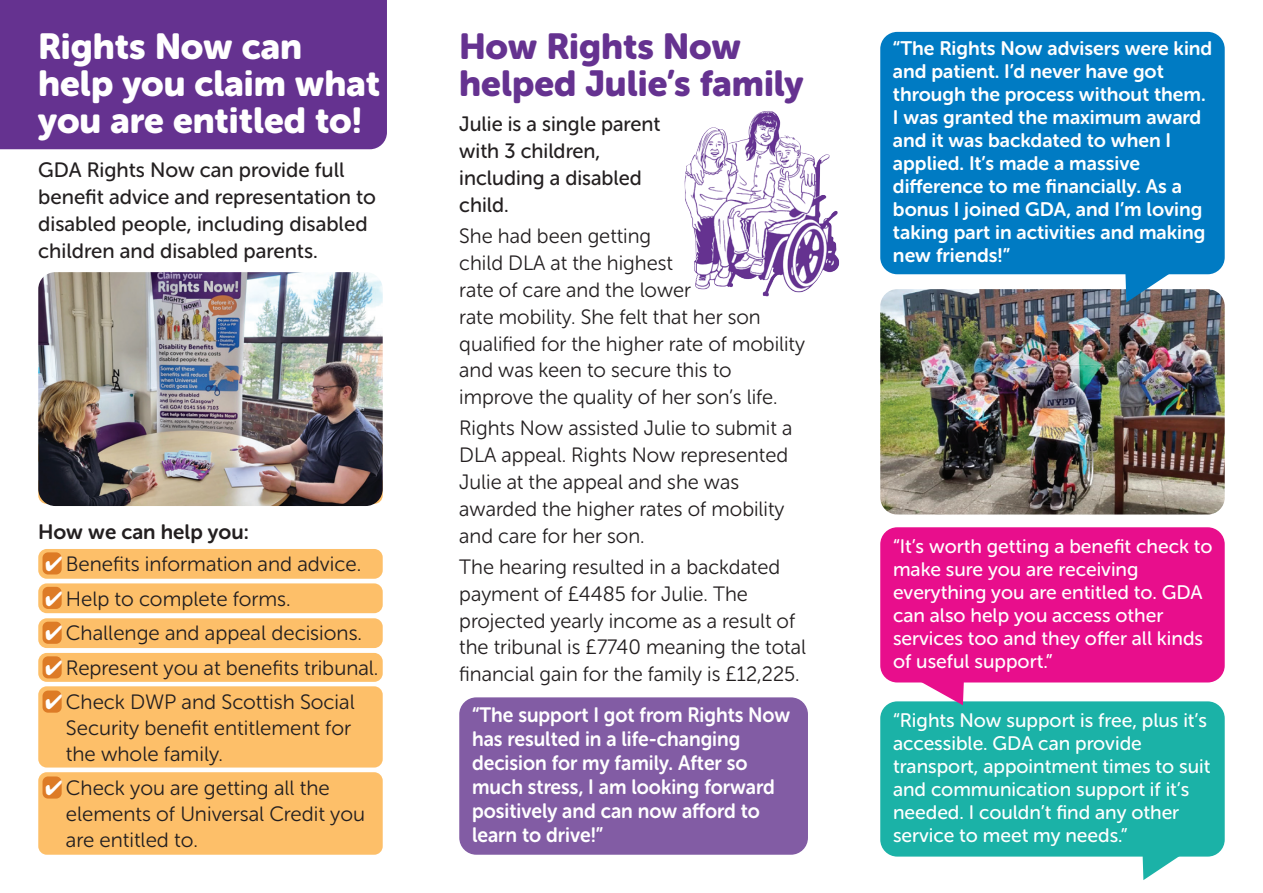
<style>
.page{position:relative;width:1263px;height:893px;background:#fff}
.page>*{position:absolute;margin:0;border:0;box-sizing:border-box;transform-origin:0 0}
.t1{font:36px/37.2px "Museo Sans Rounded 900";color:#fff}
.t2{font:36px/37.2px "Museo Sans Rounded 900";color:#653290}
.t3{font:20.7px/26.8px "Museo Sans Rounded 300";color:#231f20}
.t4{font:20.7px/27px "Museo Sans Rounded 500";color:#231f20}
.t5{font:20.7px/24px "Museo Sans Rounded 700";color:#fff;scale:.94 1}
.t6{font:20.7px "Museo Sans Rounded 700";color:#231f20}
.t7{font:19.5px/23.1px "Museo Sans Rounded 500";color:#fff}
.t8{font:19.5px/23.1px "Museo Sans Rounded 700";color:#fff}
.s1{color:#fff}
</style>
<div class="page">
<div style="left:880px;top:32px;width:345px;height:242px;background:#007bc3;border-radius:17px"></div>
<div style="left:880px;top:701px;width:345px;height:156px;background:#1bb2a7;border-radius:17px"></div>
<div style="left:459px;top:697px;width:349px;height:158px;background:#825ca4;border-radius:17px"></div>
<div style="left:0;top:0;width:387px;height:149px;background:#653290"></div>
<div style="left:38px;top:549px;width:345px;height:30px;background:#fdbf69;border-radius:9px"></div>
<div style="left:43px;top:552px;width:19px;height:22px;background:#dd7b26;border-radius:6px"></div>
<div style="left:38px;top:583px;width:345px;height:30px;background:#fdbf69;border-radius:9px"></div>
<div style="left:43px;top:587px;width:19px;height:22px;background:#dd7b26;border-radius:6px"></div>
<div style="left:38px;top:618px;width:345px;height:30px;background:#fdbf69;border-radius:9px"></div>
<div style="left:43px;top:622px;width:19px;height:22px;background:#dd7b26;border-radius:6px"></div>
<div style="left:38px;top:653px;width:345px;height:29px;background:#fdbf69;border-radius:9px"></div>
<div style="left:43px;top:656px;width:19px;height:22px;background:#dd7b26;border-radius:6px"></div>
<div style="left:38px;top:686px;width:345px;height:81px;background:#fdbf69;border-radius:9px"></div>
<div style="left:43px;top:690px;width:19px;height:23px;background:#dd7b26;border-radius:6px"></div>
<div style="left:38px;top:772px;width:345px;height:83px;background:#fdbf69;border-radius:9px"></div>
<div style="left:43px;top:776px;width:19px;height:23px;background:#dd7b26;border-radius:6px"></div>
<img style="left:38px;top:272px;width:345px;height:234px;border-radius:17px">
<img style="left:685px;top:111px;width:154px;height:186px">
<img style="left:880px;top:289px;width:345px;height:225px;border-radius:17px">
<div style="left:880px;top:527px;width:345px;height:155px;background:#e80e8c;border-radius:17px"></div>
<svg style="left:1125px;top:274px;width:49px;height:28px"></svg>
<svg style="left:1142px;top:856px;width:49px;height:24px"></svg>
<svg style="left:914px;top:682px;width:50px;height:23px"></svg>
<h1 class="t1" style="left:38px;top:31px;width:343px">Rights Now can help you claim what you are entitled to!</h1>
<p class="t4" style="left:38px;top:159px;width:339px">GDA Rights Now can provide full benefit advice and representation to disabled people, including disabled children and disabled parents.</p>
<p class="t6" style="left:38px;top:524px;width:212px">How we can help you:</p>
<p class="t3" style="left:45px;top:553px;width:318px"><span class="s1">✔</span> Benefits information and advice.</p>
<p class="t3" style="left:45px;top:587px;width:247px"><span class="s1">✔</span> Help to complete forms.</p>
<p class="t3" style="left:45px;top:622px;width:319px"><span class="s1">✔</span> Challenge and appeal decisions.</p>
<p class="t3" style="left:45px;top:656px;width:335px"><span class="s1">✔</span> Represent you at benefits tribunal.</p>
<p class="t3" style="left:66px;top:691px;width:290px;line-height:25.8px;text-indent:-21px"><span class="s1">✔</span> Check DWP and Scottish Social<br>Security benefit entitlement for the whole family.</p>
<p class="t3" style="left:66px;top:777px;width:301px;line-height:25.8px;text-indent:-21px"><span class="s1">✔</span> Check you are getting all the elements of Universal Credit you are entitled to.</p>
<h1 class="t2" style="left:459px;top:31px;width:346px">How Rights Now helped Julie’s family</h1>
<p class="t4" style="left:459px;top:113px;width:203px">Julie is a single parent with 3 children, including a disabled child.</p>
<p class="t3" style="left:459px;top:224px;width:347px">She had been getting<br>child DLA at the highest<br>rate of care and the lower<br>rate mobility. She felt that her son qualified for the higher rate of mobility and was keen to secure this to improve the quality of her son’s life.</p>
<p class="t3" style="left:459px;top:417px;width:335px">Rights Now assisted Julie to submit a<br>DLA appeal. Rights Now represented<br>Julie at the appeal and she was awarded the higher rates of mobility and care for her son.</p>
<p class="t3" style="left:459px;top:555px;width:348px">The hearing resulted in a backdated payment of £4485 for Julie. The projected yearly income as a result of the tribunal is £7740 meaning the total financial gain for the family is £12,225.</p>
<p class="t5" style="left:472px;top:705px;width:340px">“The support I got from Rights Now has resulted in a life-changing decision for my family. After so much stress, I am looking forward positively and can now afford to learn to drive!”</p>
<p class="t8" style="left:893px;top:39px;width:321px">“The Rights Now advisers were kind and patient. I’d never have got through the process without them.<br>I was granted the maximum award and it was backdated to when I applied. It’s made a massive difference to me financially. As a bonus I joined GDA, and I’m loving taking part in activities and making new friends!”</p>
<p class="t7" style="left:893px;top:536px;width:321px">“It’s worth getting a benefit check to make sure you are receiving everything you are entitled to. GDA can also help you access other services too and they offer all kinds of useful support.”</p>
<p class="t7" style="left:893px;top:710px;width:319px">“Rights Now support is free, plus it’s accessible. GDA can provide transport, appointment times to suit and communication support if it’s needed. I couldn’t find any other service to meet my needs.”</p>
</div>
